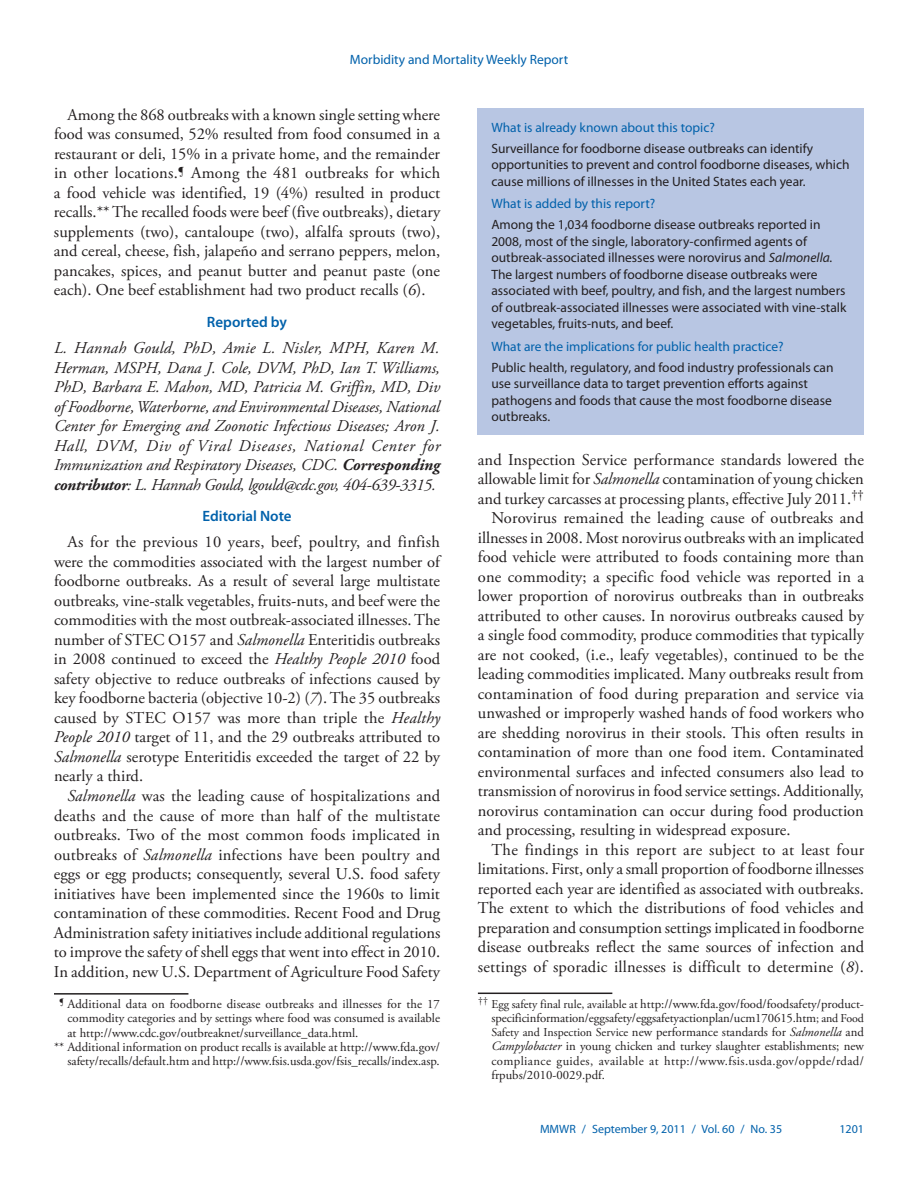
<style>
.page{position:relative;width:918px;height:1188px;background:#fff}
.page>*{position:absolute;margin:0;border:0;box-sizing:border-box;transform-origin:0 0}
.Body_Text{font:16.5px/19.5px "Adobe Garamond Pro";color:#231f20;text-align:justify}
.Reported_by_text{font:italic 16.5px/19.5px "Adobe Garamond Pro";letter-spacing:-.02em;color:#231f20;text-align:justify}
.Headline3{font:600 15px "Myriad Pro";color:#0161ab}
.FB_answer{font:13.5px/16.5px "Myriad Pro";color:#231f20}
.FB_question{font:13.5px "Myriad Pro";color:#0161ab}
.Footnote_w_Rule_TE{font:12.75px/14.2px "Adobe Garamond Pro";color:#231f20;text-align:justify}
.Footnote_No_Rule_T{font:12.75px/14.2px "Adobe Garamond Pro";letter-spacing:-.005em;color:#231f20;text-align:right}
.t1{font:12px "Myriad Pro";color:#0161ab}
.s1{font-style:italic}
.s2{font-weight:700}
.s3{font-size:12px}
</style>
<div class="page">
<div style="left:478px;top:108px;width:386px;height:327px;background:#b8c6e3"></div>
<hr style="left:54px;top:993px;width:134px;height:2px;background:#231f20">
<hr style="left:478px;top:993px;width:134px;height:1px;background:#231f20">
<p class="FB_question" style="left:350px;top:51px;width:220px">Morbidity and Mortality Weekly Report</p>
<p class="Body_Text" style="left:54px;top:106px;width:388px;text-indent:14px">Among the 868 outbreaks with a known single setting where food was consumed, 52% resulted from food consumed in a restaurant or deli, 15% in a private home, and the remainder in other locations.<sup>¶</sup> Among the 481 outbreaks for which a food vehicle was identified, 19 (4%) resulted in product recalls.** The recalled foods were beef (five outbreaks), dietary supplements (two), cantaloupe (two), alfalfa sprouts (two), and cereal, cheese, fish, jalapeño and serrano peppers, melon, pancakes, spices, and peanut butter and peanut paste (one each). One beef establishment had two product recalls (<span class="s1">6</span>).</p>
<p class="Headline3" style="left:207px;top:312px;width:82px">Reported by</p>
<p class="Reported_by_text" style="left:54px;top:339px;width:388px">L. Hannah Gould, PhD, Amie L. Nisler, MPH, Karen M.<br>Herman, MSPH, Dana J. Cole, DVM, PhD, Ian T. Williams, PhD, Barbara E. Mahon, MD, Patricia M. Griffin, MD, Div of Foodborne, Waterborne, and Environmental Diseases, National Center for Emerging and Zoonotic Infectious Diseases; Aron J.<br>Hall, DVM, Div of Viral Diseases, National Center for Immunization and Respiratory Diseases, CDC. <span class="s2">Corresponding contributor</span>: L. Hannah Gould, lgould@cdc.gov, 404-639-3315.</p>
<p class="Headline3" style="left:202px;top:507px;width:91px">Editorial Note</p>
<p class="Body_Text" style="left:54px;top:533px;width:388px;text-indent:14px">As for the previous 10 years, beef, poultry, and finfish were the commodities associated with the largest number of foodborne outbreaks. As a result of several large multistate outbreaks<span class="s1">,</span> vine-stalk vegetables, fruits-nuts, and beef were the commodities with the most outbreak-associated illnesses. The number of STEC O157 and <span class="s1">Salmonella</span> Enteritidis outbreaks in 2008 continued to exceed the <span class="s1">Healthy People 2010</span> food safety objective to reduce outbreaks of infections caused by key foodborne bacteria (objective 10-2) (<span class="s1">7</span>). The 35 outbreaks caused by STEC O157 was more than triple the <span class="s1">Healthy People 2010</span> target of 11, and the 29 outbreaks attributed to <span class="s1">Salmonella</span> serotype Enteritidis exceeded the target of 22 by nearly a third.</p>
<p class="Body_Text" style="left:54px;top:787px;width:388px;text-indent:14px"><span class="s1">Salmonella</span> was the leading cause of hospitalizations and deaths and the cause of more than half of the multistate outbreaks. Two of the most common foods implicated in outbreaks of <span class="s1">Salmonella</span> infections have been poultry and eggs or egg products; consequently, several U.S. food safety initiatives have been implemented since the 1960s to limit contamination of these commodities. Recent Food and Drug Administration safety initiatives include additional regulations to improve the safety of shell eggs that went into effect in 2010.<br>In addition, new U.S. Department of Agriculture Food Safety</p>
<p class="Footnote_w_Rule_TE" style="left:68px;top:998px;width:374px;text-indent:-8px"><sup>¶</sup> Additional data on foodborne disease outbreaks and illnesses for the 17 commodity categories and by settings where food was consumed is available at http://www.cdc.gov/outbreaknet/surveillance_data.html.</p>
<p class="Footnote_No_Rule_T" style="left:54px;top:1040px;width:387px">** Additional information on product recalls is available at http://www.fda.gov/ safety/recalls/default.htm and http://www.fsis.usda.gov/fsis_recalls/index.asp.</p>
<p class="FB_question" style="left:491px;top:119px;width:225px">What is already known about this topic?</p>
<p class="FB_answer" style="left:491px;top:140px;width:360px">Surveillance for foodborne disease outbreaks can identify opportunities to prevent and control foodborne diseases, which cause millions of illnesses in the United States each year.</p>
<p class="FB_question" style="left:491px;top:195px;width:165px">What is added by this report?</p>
<p class="FB_answer" style="left:491px;top:216px;width:357px">Among the 1,034 foodborne disease outbreaks reported in 2008, most of the single, laboratory-confirmed agents of outbreak-associated illnesses were norovirus and <span class="s1">Salmonella.<br></span>The largest numbers of foodborne disease outbreaks were associated with beef, poultry, and fish, and the largest numbers of outbreak-associated illnesses were associated with vine-stalk vegetables, fruits-nuts, and beef.</p>
<p class="FB_question" style="left:491px;top:338px;width:294px">What are the implications for public health practice?</p>
<p class="FB_answer" style="left:491px;top:359px;width:344px">Public health, regulatory, and food industry professionals can use surveillance data to target prevention efforts against pathogens and foods that cause the most foodborne disease outbreaks.</p>
<p class="Body_Text" style="left:478px;top:450px;width:388px">and Inspection Service performance standards lowered the allowable limit for <span class="s1">Salmonella</span> contamination of young chicken and turkey carcasses at processing plants, effective July 2011.<sup>††</sup></p>
<p class="Body_Text" style="left:478px;top:509px;width:388px;text-indent:13px">Norovirus remained the leading cause of outbreaks and illnesses in 2008. Most norovirus outbreaks with an implicated food vehicle were attributed to foods containing more than one commodity; a specific food vehicle was reported in a lower proportion of norovirus outbreaks than in outbreaks attributed to other causes. In norovirus outbreaks caused by a single food commodity, produce commodities that typically are not cooked, (i.e., leafy vegetables), continued to be the leading commodities implicated. Many outbreaks result from contamination of food during preparation and service via unwashed or improperly washed hands of food workers who are shedding norovirus in their stools. This often results in contamination of more than one food item. Contaminated environmental surfaces and infected consumers also lead to transmission of norovirus in food service settings. Additionally, norovirus contamination can occur during food production and processing, resulting in widespread exposure.</p>
<p class="Body_Text" style="left:478px;top:840px;width:388px;text-indent:13px">The findings in this report are subject to at least four limitations. First, only a small proportion of foodborne illnesses reported each year are identified as associated with outbreaks.<br>The extent to which the distributions of food vehicles and preparation and consumption settings implicated in foodborne disease outbreaks reflect the same sources of infection and settings of sporadic illnesses is difficult to determine (<span class="s1">8</span>).</p>
<p class="Footnote_w_Rule_TE" style="left:491px;top:997px;width:374px;text-indent:-13px"><sup>††</sup> <span class="s3">Egg safety final rule, available at</span> http://www.fda.gov/food/foodsafety/product&shy;specificinformation/eggsafety/eggsafetyactionplan/ucm170615.htm<span class="s3">; and Food Safety and Inspection Service</span> new performance standards for <span class="s1">Salmonella</span> and <span class="s1">Campylobacter</span> in young chicken and turkey slaughter establishments; new compliance guides, available at http://www.fsis.usda.gov/oppde/rdad/ frpubs/2010-0029.pdf.</p>
<p class="t1" style="left:540px;top:1121px;width:244px">MMWR / September 9, 2011 / Vol. 60 / No. 35</p>
<p class="t1" style="left:839px;top:1121px;width:26px">1201</p>
</div>
